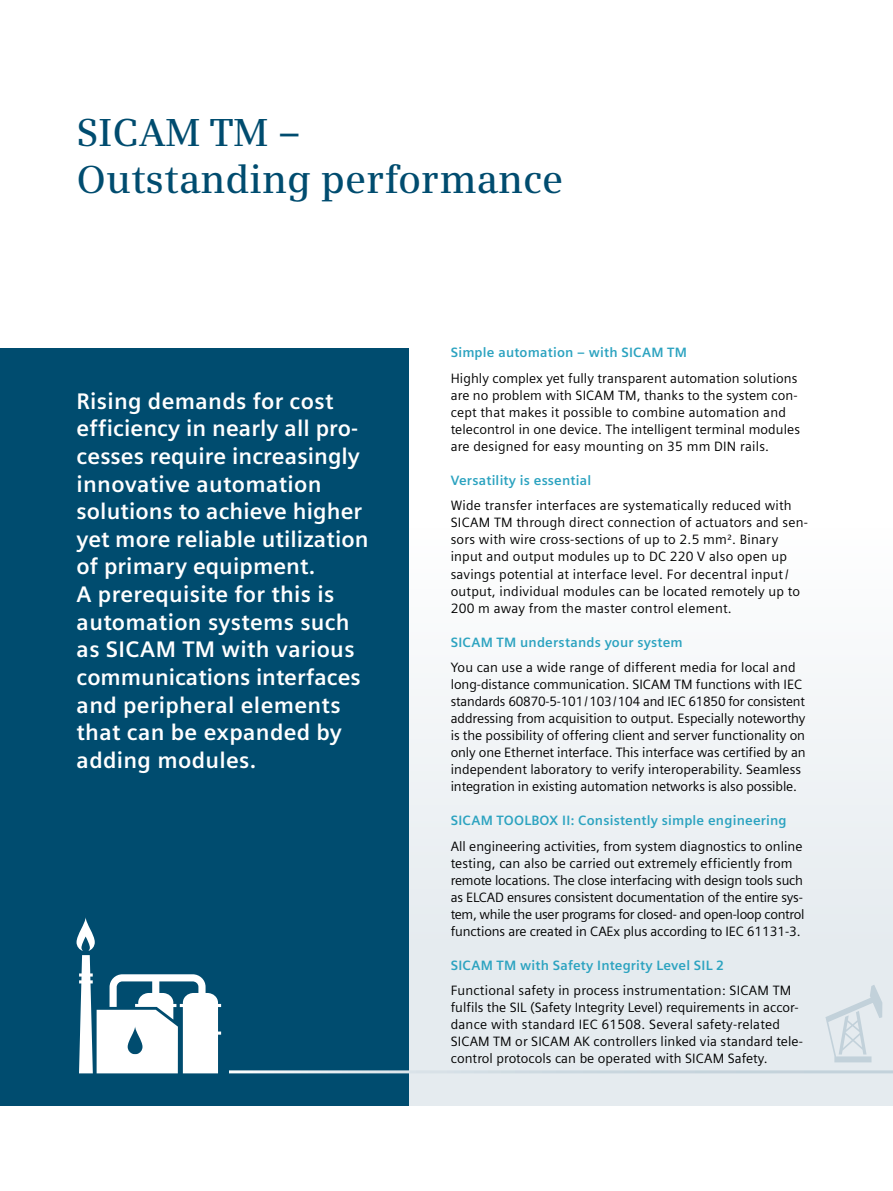
<style>
.page{position:relative;width:893px;height:1191px;background:#fff}
.page>*{position:absolute;margin:0;border:0;box-sizing:border-box;transform-origin:0 0}
.t1{font:600 39px/46.8px "Siemens Serif";color:#004c6f}
.t2{font:700 22.5px/27.6px "Siemens Sans";letter-spacing:.005em;color:#fff}
.t3{font:13.5px/17px "Siemens Sans";letter-spacing:.005em;color:#000}
.t4{font:13.5px/17px "Siemens Sans";letter-spacing:-.015em;color:#000}
.t5{font:700 13.5px "Siemens Sans";letter-spacing:.015em;color:#2ca3c0}
</style>
<div class="page">
<div style="left:408px;top:527px;width:485px;height:579px;background:linear-gradient(to bottom,#fcfdfd,#e0e7ec)"></div>
<div style="left:0;top:349px;width:408px;height:757px;background:#004c6f"></div>
<svg style="left:77px;top:917px;width:144px;height:156px"></svg>
<hr style="left:229px;top:1070px;width:664px;height:3px;background:#fff">
<svg style="left:825px;top:984px;width:57px;height:78px;background:#dbe4e9"></svg>
<h1 class="t1" style="left:77px;top:109px;width:488px">SICAM TM –<br>Outstanding performance</h1>
<p class="t2" style="left:77px;top:387px;width:294px">Rising demands for cost efficiency in nearly all pro&shy;cesses require increasingly innovative automation solutions to achieve higher yet more reliable utilization of primary equipment.<br>A prerequisite for this is automation systems such as SICAM TM with various communications interfaces and peripheral elements that can be expanded by adding modules.</p>
<p class="t5" style="left:451px;top:345px;width:238px">Simple automation – with SICAM TM</p>
<p class="t3" style="left:451px;top:370px;width:351px">Highly complex yet fully transparent automation solutions are no problem with SICAM TM, thanks to the system con&shy;cept that makes it possible to combine automation and telecontrol in one device. The intelligent terminal modules are designed for easy mounting on 35 mm DIN rails.</p>
<p class="t5" style="left:451px;top:472px;width:142px">Versatility is essential</p>
<p class="t3" style="left:451px;top:497px;width:359px">Wide transfer interfaces are systematically reduced with SICAM TM through direct connection of actuators and sen&shy;sors with wire cross-sections of up to 2.5 mm². Binary input and output modules up to DC 220 V also open up savings potential at interface level. For decentral input/ output, individual modules can be located remotely up to 200 m away from the master control element.</p>
<p class="t5" style="left:451px;top:634px;width:233px">SICAM TM understands your system</p>
<p class="t3" style="left:451px;top:659px;width:356px">You can use a wide range of different media for local and long-distance communication. SICAM TM functions with IEC standards 60870-5-101/103/104 and IEC 61850 for consistent addressing from acquisition to output. Especially noteworthy is the possibility of offering client and server functionality on only one Ethernet interface. This interface was certified by an independent laboratory to verify interoperability. Seamless integration in existing automation networks is also possible.</p>
<p class="t5" style="left:451px;top:813px;width:337px">SICAM TOOLBOX II: Consistently simple engineering</p>
<p class="t4" style="left:451px;top:837px;width:355px">All engineering activities, from system diagnostics to online testing, can also be carried out extremely efficiently from remote locations. The close interfacing with design tools such as ELCAD ensures consistent documentation of the entire sys&shy;tem, while the user programs for closed- and open-loop control functions are created in CAEx plus according to IEC 61131-3.</p>
<p class="t5" style="left:451px;top:957px;width:275px">SICAM TM with Safety Integrity Level SIL 2</p>
<p class="t3" style="left:451px;top:982px;width:354px">Functional safety in process instrumentation: SICAM TM fulfils the SIL (Safety Integrity Level) requirements in accor&shy;dance with standard IEC 61508. Several safety-related SICAM TM or SICAM AK controllers linked via standard tele&shy;control protocols can be operated with SICAM Safety.</p>
</div>
